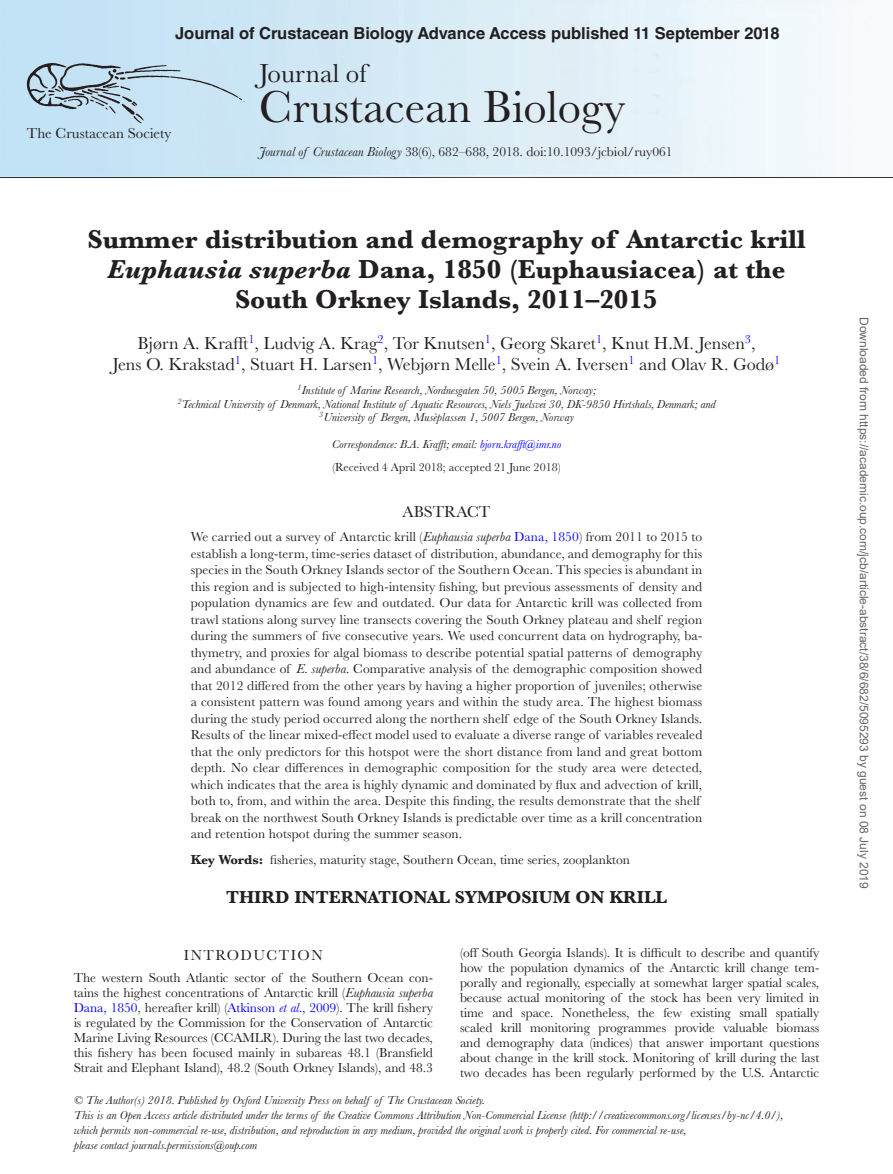
<style>
.page{position:relative;width:893px;height:1174px;background:#fff}
.page>*{position:absolute;margin:0;border:0;box-sizing:border-box;transform-origin:0 0}
.t1{font:46.5px "Baskerville MT Std";color:#231f20}
.t2{font:700 27px/30px "Baskerville MT Std";color:#231f20;text-align:center}
.t3{font:27px "Baskerville MT Std";color:#231f20}
.t4{font:18px/21px "Baskerville MT Std";color:#231f20;text-align:center}
.t5{font:700 18px "Baskerville MT Std";color:#231f20}
.t6{font:700 16.5px "Helvetica LT Std";color:#231f20}
.t7{font:16.5px "Baskerville MT Std";color:#231f20}
.t8{font:15px "Baskerville MT Std";color:#242021}
.t9{font:15px "Baskerville MT Std";letter-spacing:.1em;color:#231f20}
.t10{font:13.5px/16.5px "Baskerville MT Std";letter-spacing:.01em;color:#231f20;text-align:justify}
.t11{font:italic 12px/15px "Baskerville MT Std";color:#231f20}
.t12{font:12px "Arial";color:#666}
.t13{font:12px/22.5px "Baskerville MT Std";color:#231f20}
.s1{font-style:italic}
.s2{font-style:italic;color:#00f}
.s3{color:#00f}
.s4{font-weight:700}
</style>
<div class="page">
<img style="left:0;top:0;width:893px;height:178px">
<svg style="left:27px;top:63px;width:217px;height:60px;background:#b4ccdc"></svg>
<p class="t6" style="left:175px;top:23px;width:606px">Journal of Crustacean Biology Advance Access published 11 September 2018</p>
<h2 class="t3" style="left:259px;top:58px;width:109px">Journal of</h2>
<h1 class="t1" style="left:259px;top:80px;width:367px">Crustacean Biology</h1>
<p class="t10" style="left:259px;top:143px;width:415px"><span class="s1">Journal of Crustacean Biology</span> 38(6), 682–688, 2018. doi:10.1093/jcbiol/ruy061</p>
<p class="t8" style="left:27px;top:124px;width:146px">The Crustacean Society</p>
<h2 class="t2" style="left:87px;top:225px;width:719px">Summer distribution and demography of Antarctic krill<br><span class="s1">Euphausia superba</span> Dana, 1850 (Euphausiacea) at the<br>South Orkney Islands, 2011–2015</h2>
<h3 class="t4" style="left:113px;top:333px;width:669px">Bjørn A. Krafft<sup>1</sup>, Ludvig A. Krag<sup>2</sup>, Tor Knutsen<sup>1</sup>, Georg Skaret<sup>1</sup>, Knut H.M. Jensen<sup>3</sup>,<br>Jens O. Krakstad<sup>1</sup>, Stuart H. Larsen<sup>1</sup>, Webjørn Melle<sup>1</sup>, Svein A. Iversen<sup>1</sup> and Olav R. Godø<sup>1</sup></h3>
<p class="t11" style="left:177px;top:383px;width:539px;line-height:13.5px;text-align:center"><sup>1</sup>Institute of Marine Research, Nordnesgaten 50, 5005 Bergen, Norway;<br><sup>2</sup>Technical University of Denmark, National Institute of Aquatic Resources, Niels Juelsvei 30, DK-9850 Hirtshals, Denmark; and<br><sup>3</sup>University of Bergen, Musèplassen 1, 5007 Bergen, Norway</p>
<p class="t13" style="left:332px;top:433px;width:231px"><span class="s1">Correspondence: B.A. Krafft; email:</span> <span class="s2">bjorn.krafft@imr.no </span>(Received 4 April 2018; accepted 21 June 2018)</p>
<p class="t7" style="left:402px;top:502px;width:89px">ABSTRACT</p>
<p class="t10" style="left:191px;top:528px;width:513px;text-align:left">We carried out a survey of Antarctic krill (<span class="s1">Euphausia superba</span> <span class="s3">Dana, 1850</span>) from 2011 to 2015 to establish a long-term, time-series dataset of distribution, abundance, and demography for this species in the South Orkney Islands sector of the Southern Ocean. This species is abundant in this region and is subjected to high-intensity fishing, but previous assessments of density and population dynamics are few and outdated. Our data for Antarctic krill was collected from trawl stations along survey line transects covering the South Orkney plateau and shelf region during the summers of five consecutive years. We used concurrent data on hydrography, ba&shy;thymetry, and proxies for algal biomass to describe potential spatial patterns of demography and abundance of <span class="s1">E. superba</span>. Comparative analysis of the demographic composition showed that 2012 differed from the other years by having a higher proportion of juveniles; otherwise a consistent pattern was found among years and within the study area. The highest biomass during the study period occurred along the northern shelf edge of the South Orkney Islands.<br>Results of the linear mixed-effect model used to evaluate a diverse range of variables revealed that the only predictors for this hotspot were the short distance from land and great bottom depth. No clear differences in demographic composition for the study area were detected, which indicates that the area is highly dynamic and dominated by flux and advection of krill, both to, from, and within the area. Despite this finding, the results demonstrate that the shelf break on the northwest South Orkney Islands is predictable over time as a krill concentration and retention hotspot during the summer season.</p>
<p class="t10" style="left:191px;top:851px;width:441px"><span class="s4">Key Words:</span> fisheries, maturity stage, Southern Ocean, time series, zooplankton</p>
<h3 class="t5" style="left:226px;top:886px;width:442px">THIRD INTERNATIONAL SYMPOSIUM ON KRILL</h3>
<p class="t9" style="left:184px;top:946px;width:140px">INTRODUCTION</p>
<p class="t10" style="left:74px;top:970px;width:361px;line-height:15px">The western South Atlantic sector of the Southern Ocean con&shy;tains the highest concentrations of Antarctic krill (<span class="s1">Euphausia superba </span><span class="s3">Dana, 1850</span>, hereafter krill) (<span class="s3">Atkinson</span> <span class="s2">et al.</span><span class="s3">, 2009</span>). The krill fishery is regulated by the Commission for the Conservation of Antarctic Marine Living Resources (CCAMLR). During the last two decades, this fishery has been focused mainly in subareas 48.1 (Bransfield Strait and Elephant Island), 48.2 (South Orkney Islands), and 48.3</p>
<p class="t10" style="left:460px;top:944px;width:361px;line-height:15px">(off South Georgia Islands). It is difficult to describe and quantify how the population dynamics of the Antarctic krill change tem&shy;porally and regionally, especially at somewhat larger spatial scales, because actual monitoring of the stock has been very limited in time and space. Nonetheless, the few existing small spatially scaled krill monitoring programmes provide valuable biomass and demography data (indices) that answer important questions about change in the krill stock. Monitoring of krill during the last two decades has been regularly performed by the U.S. Antarctic</p>
<p class="t11" style="left:74px;top:1092px;width:711px">© The Author(s) 2018. Published by Oxford University Press on behalf of The Crustacean Society.<br>This is an Open Access article distributed under the terms of the Creative Commons Attribution Non-Commercial License (http://creativecommons.org/licenses/by-nc/4.0/), which permits non-commercial re-use, distribution, and reproduction in any medium, provided the original work is properly cited. For commercial re-use,<br>please contact journals.permissions@oup.com</p>
<p class="t12" style="left:868px;top:317px;width:573px;rotate:90deg">Downloaded from https://academic.oup.com/jcb/article-abstract/38/6/682/5095293 by guest on 08 July 2019</p>
</div>
